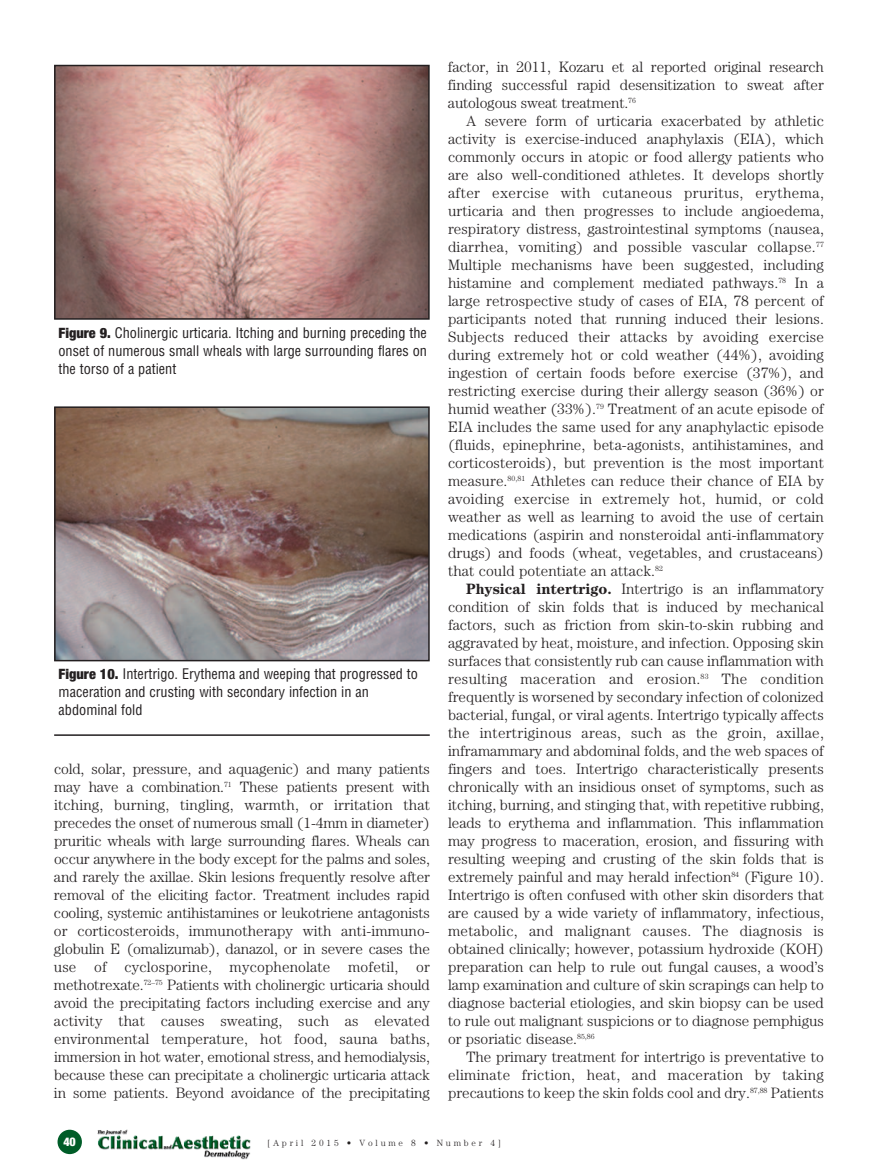
<style>
.page{position:relative;width:878px;height:1175px;background:#fff}
.page>*{position:absolute;margin:0;border:0;box-sizing:border-box;transform-origin:0 0}
.t1{font:300 15px/18px "Century Std";color:#231f20;text-align:justify}
.t2{font:condensed 14.25px/18px "Helvetica";color:#231f20;text-align:justify}
.t3{font:900 condensed 12px "Helvetica Neue LT Std";color:#fff}
.t4{font:300 9px "Century Std";letter-spacing:.31em;color:#231f20}
.s1{font-family:"Helvetica Neue LT Std";font-weight:900}
.s2{font-weight:700}
</style>
<div class="page">
<div style="left:58px;top:1129px;width:24px;height:25px;background:#005d28;border-radius:50%"></div>
<img style="left:97px;top:1129px;width:154px;height:30px">
<img style="left:57px;top:68px;width:369px;height:249px">
<div style="left:54px;top:65px;width:375px;height:255px;border:2px solid #231f20"></div>
<img style="left:57px;top:409px;width:369px;height:249px">
<div style="left:54px;top:406px;width:375px;height:255px;border:2px solid #231f20"></div>
<hr style="left:54px;top:734px;width:376px;height:2px;background:#231f20">
<p class="t2" style="left:58px;top:324px;width:370px"><span class="s1">Figure 9.</span> Cholinergic urticaria. Itching and burning preceding the onset of numerous small wheals with large surrounding flares on the torso of a patient</p>
<p class="t2" style="left:59px;top:665px;width:361px;text-align:left"><span class="s1">Figure 10.</span> Intertrigo. Erythema and weeping that progressed to maceration and crusting with secondary infection in an abdominal fold</p>
<p class="t1" style="left:54px;top:761px;width:377px">cold, solar, pressure, and aquagenic) and many patients may have a combination.<sup>71</sup> These patients present with itching, burning, tingling, warmth, or irritation that precedes the onset of numerous small (1-4mm in diameter) pruritic wheals with large surrounding flares. Wheals can occur anywhere in the body except for the palms and soles, and rarely the axillae. Skin lesions frequently resolve after removal of the eliciting factor. Treatment includes rapid cooling, systemic antihistamines or leukotriene antagonists or corticosteroids, immunotherapy with anti-immuno&shy;globulin E (omalizumab), danazol, or in severe cases the use of cyclosporine, mycophenolate mofetil, or methotrexate.<sup>72–75</sup> Patients with cholinergic urticaria should avoid the precipitating factors including exercise and any activity that causes sweating, such as elevated environmental temperature, hot food, sauna baths, immersion in hot water, emotional stress, and hemodialysis, because these can precipitate a cholinergic urticaria attack in some patients. Beyond avoidance of the precipitating</p>
<p class="t1" style="left:448px;top:59px;width:377px">factor, in 2011, Kozaru et al reported original research finding successful rapid desensitization to sweat after autologous sweat treatment.<sup>76</sup></p>
<p class="t1" style="left:448px;top:113px;width:377px;text-indent:18px">A severe form of urticaria exacerbated by athletic activity is exercise-induced anaphylaxis (EIA), which commonly occurs in atopic or food allergy patients who are also well-conditioned athletes. It develops shortly after exercise with cutaneous pruritus, erythema, urticaria and then progresses to include angioedema, respiratory distress, gastrointestinal symptoms (nausea, diarrhea, vomiting) and possible vascular collapse.<sup>77<br></sup>Multiple mechanisms have been suggested, including histamine and complement mediated pathways.<sup>78</sup> In a large retrospective study of cases of EIA, 78 percent of participants noted that running induced their lesions.<br>Subjects reduced their attacks by avoiding exercise during extremely hot or cold weather (44%), avoiding ingestion of certain foods before exercise (37%), and restricting exercise during their allergy season (36%) or humid weather (33%).<sup>79</sup> Treatment of an acute episode of EIA includes the same used for any anaphylactic episode (fluids, epinephrine, beta-agonists, antihistamines, and corticosteroids), but prevention is the most important measure.<sup>80,81</sup> Athletes can reduce their chance of EIA by avoiding exercise in extremely hot, humid, or cold weather as well as learning to avoid the use of certain medications (aspirin and nonsteroidal anti-inflammatory drugs) and foods (wheat, vegetables, and crustaceans) that could potentiate an attack.<sup>82</sup></p>
<p class="t1" style="left:448px;top:581px;width:377px;text-indent:18px"><span class="s2">Physical intertrigo.</span> Intertrigo is an inflammatory condition of skin folds that is induced by mechanical factors, such as friction from skin-to-skin rubbing and aggravated by heat, moisture, and infection. Opposing skin surfaces that consistently rub can cause inflammation with resulting maceration and erosion.<sup>83</sup> The condition frequently is worsened by secondary infection of colonized bacterial, fungal, or viral agents. Intertrigo typically affects the intertriginous areas, such as the groin, axillae, inframammary and abdominal folds, and the web spaces of fingers and toes. Intertrigo characteristically presents chronically with an insidious onset of symptoms, such as itching, burning, and stinging that, with repetitive rubbing, leads to erythema and inflammation. This inflammation may progress to maceration, erosion, and fissuring with resulting weeping and crusting of the skin folds that is extremely painful and may herald infection<sup>84</sup> (Figure 10).<br>Intertrigo is often confused with other skin disorders that are caused by a wide variety of inflammatory, infectious, metabolic, and malignant causes. The diagnosis is obtained clinically; however, potassium hydroxide (KOH) preparation can help to rule out fungal causes, a wood’s lamp examination and culture of skin scrapings can help to diagnose bacterial etiologies, and skin biopsy can be used to rule out malignant suspicions or to diagnose pemphigus or psoriatic disease.<sup>85,86</sup></p>
<p class="t1" style="left:448px;top:1049px;width:377px;text-indent:18px">The primary treatment for intertrigo is preventative to eliminate friction, heat, and maceration by taking precautions to keep the skin folds cool and dry.<sup>87,88</sup> Patients</p>
<p class="t3" style="left:64px;top:1137px;width:14px">40</p>
<p class="t4" style="left:267px;top:1139px;width:234px">[April 2015 • Volume 8 • Number 4]</p>
</div>
